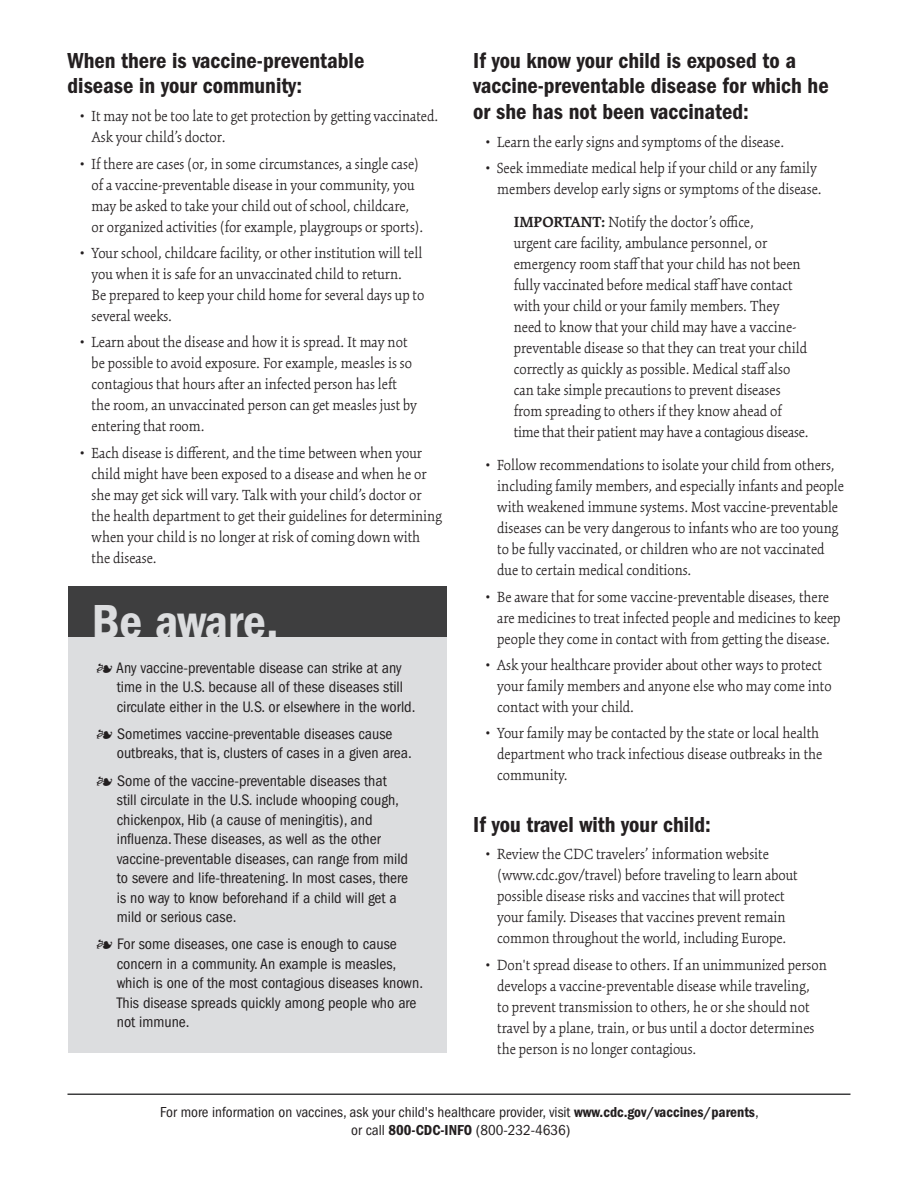
<style>
.page{position:relative;width:918px;height:1188px;background:#fff}
.page>*{position:absolute;margin:0;border:0;box-sizing:border-box;transform-origin:0 0}
.t1{font:600 condensed 49.5px "Franklin Gothic";color:#dcdddf}
.Head_2{font:600 condensed 22.5px/25.5px "Franklin Gothic";color:#231f20}
.bullet{font:300 16.2px/21px "Kinesis Std";color:#231f20}
.body{font:300 16.2px/21px "Kinesis Std";color:#231f20}
.t2{font:condensed 15.75px/19.5px "Franklin Gothic";color:#231f20}
.t3{font:condensed 15px "Franklin Gothic";color:#231f20}
.s1{font-family:"Adobe Jenson Pro";font-stretch:normal}
.s2{font-weight:700}
.s3{font-weight:600}
</style>
<div class="page">
<div style="left:68px;top:587px;width:379px;height:466px;background:#dcdddf"></div>
<div style="left:68px;top:586px;width:379px;height:51px;background:#3e3e3f"></div>
<hr style="left:68px;top:1094px;width:782px;height:1px;background:#3e3e3f">
<p class="Head_2" style="left:68px;top:48px;width:298px">When there is vaccine-preventable disease in your community:</p>
<p class="bullet" style="left:92px;top:106px;width:348px;text-indent:-12px">• It may not be too late to get protection by getting vaccinated.<br>Ask your child’s doctor.</p>
<p class="bullet" style="left:92px;top:153px;width:333px;text-indent:-12px">• If there are cases (or, in some circumstances, a single case) of a vaccine-preventable disease in your community, you may be asked to take your child out of school, childcare, or organized activities (for example, playgroups or sports).</p>
<p class="bullet" style="left:92px;top:242px;width:334px;text-indent:-12px">• Your school, childcare facility, or other institution will tell you when it is safe for an unvaccinated child to return.<br>Be prepared to keep your child home for several days up to several weeks.</p>
<p class="bullet" style="left:92px;top:332px;width:327px;text-indent:-12px">• Learn about the disease and how it is spread. It may not be possible to avoid exposure. For example, measles is so contagious that hours after an infected person has left the room, an unvaccinated person can get measles just by entering that room.</p>
<p class="bullet" style="left:92px;top:442px;width:352px;text-indent:-12px">• Each disease is different, and the time between when your child might have been exposed to a disease and when he or she may get sick will vary. Talk with your child’s doctor or the health department to get their guidelines for determining when your child is no longer at risk of coming down with the disease.</p>
<h2 class="t1" style="left:92px;top:593px;width:188px">Be aware.</h2>
<p class="t2" style="left:117px;top:658px;width:300px;text-indent:-21px"><span class="s1">4</span> Any vaccine-preventable disease can strike at any time in the U.S. because all of these diseases still circulate either in the U.S. or elsewhere in the world.</p>
<p class="t2" style="left:117px;top:724px;width:297px;text-indent:-21px"><span class="s1">4</span> Sometimes vaccine-preventable diseases cause outbreaks, that is, clusters of cases in a given area.</p>
<p class="t2" style="left:117px;top:771px;width:293px;text-indent:-21px"><span class="s1">4</span> Some of the vaccine-preventable diseases that still circulate in the U.S. include whooping cough, chickenpox, Hib (a cause of meningitis), and influenza. These diseases, as well as the other vaccine-preventable diseases, can range from mild to severe and life-threatening. In most cases, there is no way to know beforehand if a child will get a mild or serious case.</p>
<p class="t2" style="left:117px;top:934px;width:308px;text-indent:-21px"><span class="s1">4</span> For some diseases, one case is enough to cause concern in a community. An example is measles, which is one of the most contagious diseases known.<br>This disease spreads quickly among people who are not immune.</p>
<p class="Head_2" style="left:473px;top:48px;width:357px">If you know your child is exposed to a vaccine-preventable disease for which he or she has not been vaccinated:</p>
<p class="bullet" style="left:485px;top:131px;width:300px">• Learn the early signs and symptoms of the disease.</p>
<p class="bullet" style="left:485px;top:157px;width:338px;text-align:right">• Seek immediate medical help if your child or any family members develop early signs or symptoms of the disease.</p>
<p class="body" style="left:514px;top:212px;width:296px"><span class="s2">IMPORTANT:</span> Notify the doctor’s office,<br>urgent care facility, ambulance personnel, or emergency room staff that your child has not been fully vaccinated before medical staff have contact with your child or your family members. They need to know that your child may have a vaccine&shy;preventable disease so that they can treat your child correctly as quickly as possible. Medical staff also can take simple precautions to prevent diseases from spreading to others if they know ahead of time that their patient may have a contagious disease.</p>
<p class="bullet" style="left:497px;top:455px;width:348px;text-indent:-12px">• Follow recommendations to isolate your child from others, including family members, and especially infants and people with weakened immune systems. Most vaccine-preventable diseases can be very dangerous to infants who are too young to be fully vaccinated, or children who are not vaccinated due to certain medical conditions.</p>
<p class="bullet" style="left:497px;top:586px;width:345px;text-indent:-12px">• Be aware that for some vaccine-preventable diseases, there are medicines to treat infected people and medicines to keep people they come in contact with from getting the disease.</p>
<p class="bullet" style="left:497px;top:654px;width:336px;text-indent:-12px">• Ask your healthcare provider about other ways to protect your family members and anyone else who may come into contact with your child.</p>
<p class="bullet" style="left:497px;top:723px;width:327px;text-indent:-12px">• Your family may be contacted by the state or local health department who track infectious disease outbreaks in the community.</p>
<h3 class="Head_2" style="left:473px;top:812px;width:239px">If you travel with your child:</h3>
<h3 class="body" style="left:497px;top:844px;width:302px;text-indent:-12px">• Review the CDC travelers’ information website (www.cdc.gov/travel) before traveling to learn about possible disease risks and vaccines that will protect your family. Diseases that vaccines prevent remain common throughout the world, including Europe.</h3>
<h3 class="body" style="left:497px;top:954px;width:331px;text-indent:-12px">• Don't spread disease to others. If an unimmunized person develops a vaccine-preventable disease while traveling,<br>to prevent transmission to others, he or she should not travel by a plane, train, or bus until a doctor determines the person is no longer contagious.</h3>
<p class="t3" style="left:160px;top:1104px;width:600px">For more information on vaccines, ask your child's healthcare provider, visit <span class="s3">www.cdc.gov/vaccines/parents</span>,</p>
<p class="t3" style="left:351px;top:1122px;width:221px">or call <span class="s3">800-CDC-INFO</span> (800-232-4636)</p>
</div>
